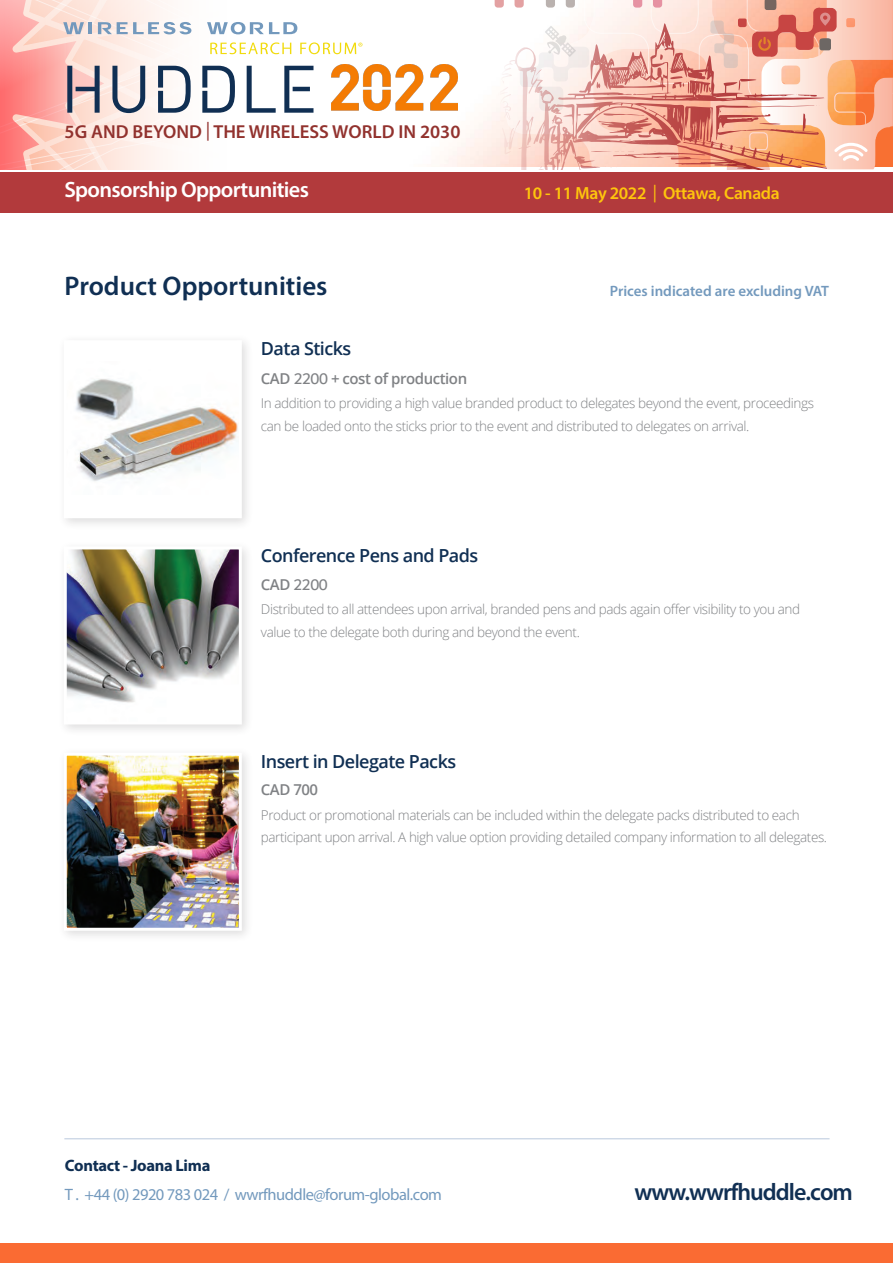
<style>
.page{position:relative;width:893px;height:1263px;background:#fff}
.page>*{position:absolute;margin:0;border:0;box-sizing:border-box;transform-origin:0 0}
.t1{font:600 27px "Myriad Pro";color:#102f53}
.t2{font:600 24px "Myriad Pro";letter-spacing:-.04em;color:#102f53}
.t3{font:600 22.2px "Myriad Pro";letter-spacing:-.03em;color:#fff}
.t4{font:600 18.75px "Myriad Pro";color:#92322e}
.t5{font:600 18px "Open Sans";letter-spacing:-.03em;color:#102f53}
.t6{font:600 17.55px "Myriad Pro";letter-spacing:-.02em;color:#fec50d}
.t7{font:16.5px "Myriad Pro";letter-spacing:-.03em;color:#7399bd}
.t8{font:700 16.5px "Myriad Pro";letter-spacing:-.02em;color:#102f53}
.t9{font:16.5px "Dubai";color:#808285}
.t10{font:600 15px "Open Sans";letter-spacing:-.03em;color:#808285}
.t11{font:600 15px "Myriad Pro";color:#7399bd}
.t12{font:300 13.5px/22.8px "Open Sans";letter-spacing:-.03em;color:#808285}
.s1{font-weight:400}
.s2{font-family:"Dubai";font-weight:400;font-size:16.5px}
.s3{font-family:"Open Sans";font-weight:600;font-size:15px}
</style>
<div class="page">
<hr style="left:64px;top:1138px;width:766px;height:1px;background:#c1cee1">
<div style="left:0;top:1243px;width:893px;height:20px;background:#fa6b33"></div>
<img style="left:362px;top:43px;width:108px;height:123px">
<svg style="left:470px;top:120px;width:15px;height:47px"></svg>
<svg style="left:485px;top:0;width:408px;height:169px"></svg>
<div style="left:0;top:173px;width:893px;height:40px;background:#b23a3c"></div>
<svg style="left:0;top:0;width:362px;height:169px"></svg>
<div style="left:58px;top:334px;width:196px;height:196px;background:#231f20;opacity:.15"></div>
<div style="left:65px;top:342px;width:175px;height:175px;background:#fff"></div>
<img style="left:75px;top:379px;width:163px;height:102px">
<div style="left:58px;top:540px;width:196px;height:196px;background:#231f20;opacity:.15"></div>
<img style="left:68px;top:550px;width:170px;height:170px">
<div style="left:64px;top:546px;width:178px;height:178px;border:3px solid #fff"></div>
<div style="left:58px;top:747px;width:196px;height:196px;background:#231f20;opacity:.15"></div>
<img style="left:68px;top:757px;width:170px;height:170px">
<div style="left:64px;top:753px;width:178px;height:178px;border:3px solid #fff"></div>
<img style="left:332px;top:65px;width:126px;height:46px">
<h3 class="t4" style="left:65px;top:119px;width:397px">5G AND BEYOND <span class="s1">|</span> THE WIRELESS WORLD IN 2030</h3>
<h3 class="t3" style="left:64px;top:176px;width:246px">Sponsorship Opportunities</h3>
<h1 class="t1" style="left:65px;top:269px;width:264px">Product Opportunities</h1>
<p class="t6" style="left:524px;top:182px;width:257px">10 - 11 May 2022 <span class="s1">|</span> Ottawa, Canada</p>
<p class="t11" style="left:610px;top:282px;width:221px">Prices indicated are excluding VAT</p>
<h3 class="t5" style="left:261px;top:337px;width:92px">Data Sticks</h3>
<p class="t10" style="left:261px;top:368px;width:208px">CAD <span class="s2">2200</span> + cost of production</p>
<p class="t12" style="left:261px;top:391px;width:555px">In addition to providing a high value branded product to delegates beyond the event, proceedings can be loaded onto the sticks prior to the event and distributed to delegates on arrival.</p>
<h3 class="t5" style="left:261px;top:543px;width:219px">Conference Pens and Pads</h3>
<p class="t9" style="left:261px;top:575px;width:68px"><span class="s3">CAD</span> 2200</p>
<p class="t12" style="left:261px;top:598px;width:541px">Distributed to all attendees upon arrival, branded pens and pads again offer visibility to you and value to the delegate both during and beyond the event.</p>
<h3 class="t5" style="left:261px;top:749px;width:197px">Insert in Delegate Packs</h3>
<p class="t10" style="left:261px;top:779px;width:59px">CAD 700</p>
<p class="t12" style="left:261px;top:803px;width:568px">Product or promotional materials can be included within the delegate packs distributed to each participant upon arrival. A high value option providing detailed company information to all delegates.</p>
<p class="t8" style="left:65px;top:1155px;width:147px">Contact - Joana Lima</p>
<p class="t7" style="left:65px;top:1184px;width:379px">T . +44 (0) 2920 783 024 / wwrfhuddle@forum-global.com</p>
<h2 class="t2" style="left:634px;top:1177px;width:220px">www.wwrfhuddle.com</h2>
</div>
